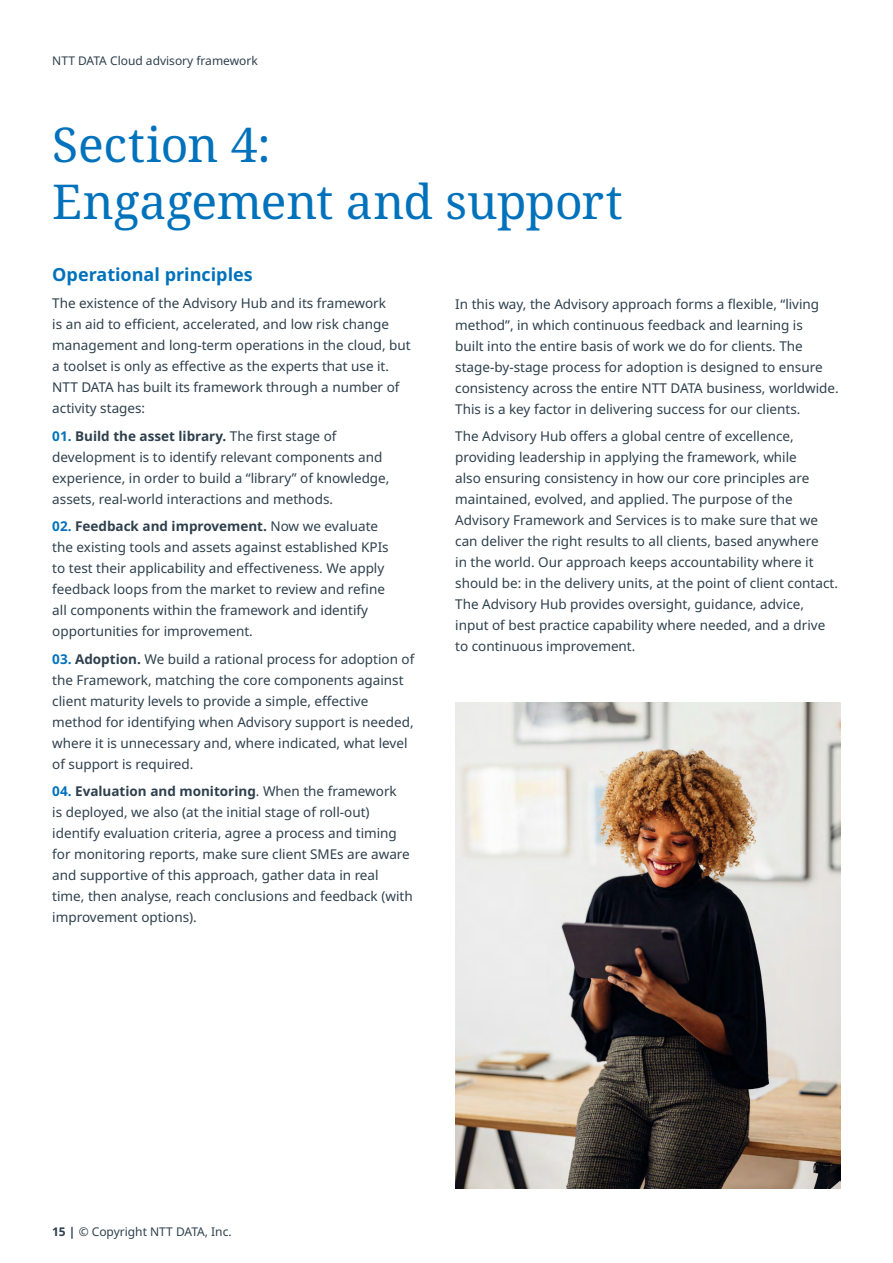
<style>
.page{position:relative;width:893px;height:1263px;background:#fff}
.page>*{position:absolute;margin:0;border:0;box-sizing:border-box;transform-origin:0 0}
.t1{font:48px/57px "Noto Serif";letter-spacing:-.005em;color:#0072bc}
.t2{font:700 18px "Noto Sans";color:#0072bc}
.t3{font:13.5px/21px "Noto Sans";color:#2e404d}
.t4{font:12px "Noto Sans";color:#2e404d}
.s1{font-weight:700;color:#0072bc}
.s2{font-weight:700}
</style>
<div class="page">
<img style="left:455px;top:702px;width:386px;height:486px">
<p class="t4" style="left:52px;top:52px;width:207px">NTT DATA Cloud advisory framework</p>
<h1 class="t1" style="left:52px;top:118px;width:572px">Section 4:<br>Engagement and support</h1>
<h2 class="t2" style="left:52px;top:262px;width:202px">Operational principles</h2>
<p class="t3" style="left:52px;top:293px;width:360px">The existence of the Advisory Hub and its framework<br>is an aid to efficient, accelerated, and low risk change management and long-term operations in the cloud, but a toolset is only as effective as the experts that use it.<br>NTT DATA has built its framework through a number of activity stages:</p>
<p class="t3" style="left:52px;top:426px;width:339px"><span class="s1">01.</span> <span class="s2">Build the asset library.</span> The first stage of development is to identify relevant components and experience, in order to build a “library” of knowledge, assets, real-world interactions and methods.</p>
<p class="t3" style="left:52px;top:516px;width:338px"><span class="s1">02.</span> <span class="s2">Feedback and improvement.</span> Now we evaluate the existing tools and assets against established KPIs to test their applicability and effectiveness. We apply feedback loops from the market to review and refine all components within the framework and identify opportunities for improvement.</p>
<p class="t3" style="left:52px;top:649px;width:364px"><span class="s1">03.</span> <span class="s2">Adoption.</span> We build a rational process for adoption of the Framework, matching the core components against client maturity levels to provide a simple, effective method for identifying when Advisory support is needed, where it is unnecessary and, where indicated, what level of support is required.</p>
<p class="t3" style="left:52px;top:781px;width:362px"><span class="s1">04.</span> <span class="s2">Evaluation and monitoring</span>. When the framework<br>is deployed, we also (at the initial stage of roll-out) identify evaluation criteria, agree a process and timing for monitoring reports, make sure client SMEs are aware and supportive of this approach, gather data in real time, then analyse, reach conclusions and feedback (with improvement options).</p>
<p class="t3" style="left:455px;top:294px;width:385px">In this way, the Advisory approach forms a flexible, “living method”, in which continuous feedback and learning is<br>built into the entire basis of work we do for clients. The stage-by-stage process for adoption is designed to ensure consistency across the entire NTT DATA business, worldwide.<br>This is a key factor in delivering success for our clients.</p>
<p class="t3" style="left:455px;top:426px;width:384px">The Advisory Hub offers a global centre of excellence, providing leadership in applying the framework, while<br>also ensuring consistency in how our core principles are maintained, evolved, and applied. The purpose of the Advisory Framework and Services is to make sure that we can deliver the right results to all clients, based anywhere<br>in the world. Our approach keeps accountability where it should be: in the delivery units, at the point of client contact.<br>The Advisory Hub provides oversight, guidance, advice, input of best practice capability where needed, and a drive to continuous improvement.</p>
<p class="t4" style="left:52px;top:1223px;width:181px"><span class="s2">15 |</span> © Copyright NTT DATA, Inc.</p>
</div>
